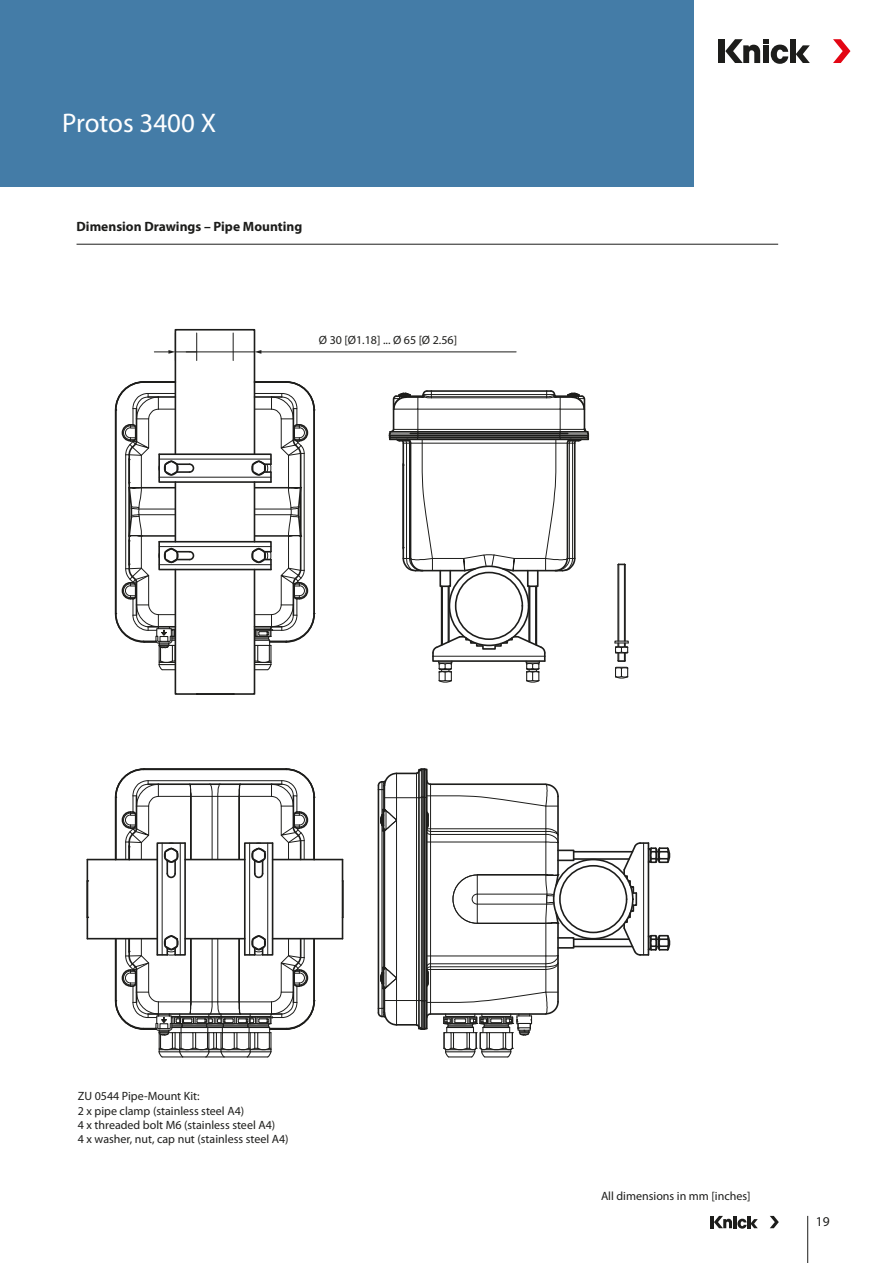
<style>
.page{position:relative;width:893px;height:1263px;background:#fff}
.page>*{position:absolute;margin:0;border:0;box-sizing:border-box;transform-origin:0 0}
.t1{font:27px "Myriad Pro";color:#fff}
.t2{font:700 13.5px "Myriad Pro";color:#1d1d1b}
.t3{font:13.5px "Myriad Pro";color:#1d1d1b}
.t4{font:12px/14.2px "Myriad Pro";color:#1d1d1b}
</style>
<div class="page">
<div style="left:0;top:0;width:693px;height:187px;background:#447ca7"></div>
<div style="left:719px;top:39px;width:6px;height:24px;background:#1d1d1b"></div>
<div style="left:790px;top:39px;width:6px;height:24px;background:#1d1d1b"></div>
<svg style="left:796px;top:45px;width:14px;height:18px"></svg>
<svg style="left:833px;top:39px;width:17px;height:24px"></svg>
<svg style="left:725px;top:39px;width:63px;height:25px"></svg>
<hr style="left:807px;top:1216px;width:1px;height:47px;background:#1d1d1b">
<hr style="left:710px;top:1216px;width:4px;height:12px;background:#1d1d1b">
<svg style="left:770px;top:1216px;width:9px;height:12px"></svg>
<svg style="left:714px;top:1216px;width:44px;height:12px"></svg>
<svg style="left:114px;top:380px;width:202px;height:291px"></svg>
<hr style="left:254px;top:482px;width:1px;height:60px;background:#1d1d1b">
<div style="left:175px;top:329px;width:80px;height:126px;border:2px solid #1d1d1b"></div>
<hr style="left:175px;top:482px;width:1px;height:60px;background:#1d1d1b">
<div style="left:175px;top:569px;width:80px;height:126px;border:2px solid #1d1d1b"></div>
<div style="left:439px;top:570px;width:12px;height:17px;border:2px solid #1d1d1b"></div>
<div style="left:527px;top:570px;width:12px;height:17px;border:2px solid #1d1d1b"></div>
<svg style="left:388px;top:390px;width:202px;height:182px"></svg>
<hr style="left:402px;top:465px;width:2px;height:83px;background:#1d1d1b">
<hr style="left:536px;top:586px;width:1px;height:59px;background:#1d1d1b">
<hr style="left:528px;top:586px;width:2px;height:56px;background:#1d1d1b">
<hr style="left:448px;top:586px;width:2px;height:56px;background:#1d1d1b">
<hr style="left:441px;top:586px;width:1px;height:59px;background:#1d1d1b">
<svg style="left:432px;top:635px;width:114px;height:47px"></svg>
<div style="left:449px;top:565px;width:80px;height:81px;border:2px solid #1d1d1b;border-radius:50%"></div>
<div style="left:455px;top:572px;width:68px;height:68px;border:2px solid #1d1d1b;border-radius:50%"></div>
<div style="left:614px;top:640px;width:15px;height:3px;border:1px solid #1d1d1b"></div>
<svg style="left:617px;top:563px;width:9px;height:3px"></svg>
<hr style="left:625px;top:565px;width:1px;height:76px;background:#1d1d1b">
<hr style="left:617px;top:565px;width:1px;height:76px;background:#1d1d1b">
<svg style="left:114px;top:768px;width:202px;height:290px"></svg>
<hr style="left:180px;top:843px;width:1px;height:112px;background:#1d1d1b">
<hr style="left:162px;top:843px;width:1px;height:112px;background:#1d1d1b">
<hr style="left:87px;top:859px;width:1px;height:80px;background:#1d1d1b">
<hr style="left:342px;top:859px;width:1px;height:80px;background:#1d1d1b">
<hr style="left:87px;top:859px;width:70px;height:1px;background:#1d1d1b">
<hr style="left:185px;top:859px;width:60px;height:1px;background:#1d1d1b">
<hr style="left:273px;top:859px;width:69px;height:1px;background:#1d1d1b">
<hr style="left:87px;top:938px;width:70px;height:1px;background:#1d1d1b">
<hr style="left:185px;top:938px;width:60px;height:1px;background:#1d1d1b">
<hr style="left:273px;top:938px;width:69px;height:1px;background:#1d1d1b">
<hr style="left:342px;top:881px;width:2px;height:36px;background:#1d1d1b">
<div style="left:557px;top:937px;width:17px;height:12px;border:2px solid #1d1d1b"></div>
<div style="left:557px;top:849px;width:17px;height:12px;border:2px solid #1d1d1b"></div>
<svg style="left:377px;top:768px;width:184px;height:290px"></svg>
<hr style="left:574px;top:851px;width:58px;height:1px;background:#1d1d1b">
<hr style="left:574px;top:858px;width:55px;height:2px;background:#1d1d1b">
<hr style="left:574px;top:938px;width:55px;height:2px;background:#1d1d1b">
<hr style="left:574px;top:946px;width:58px;height:1px;background:#1d1d1b">
<svg style="left:622px;top:842px;width:48px;height:114px"></svg>
<hr style="left:643px;top:843px;width:1px;height:112px;background:#1d1d1b">
<hr style="left:648px;top:843px;width:1px;height:112px;background:#1d1d1b">
<div style="left:559px;top:865px;width:68px;height:68px;border:2px solid #1d1d1b;border-radius:50%"></div>
<div style="left:553px;top:859px;width:81px;height:80px;border:2px solid #1d1d1b;border-radius:50%"></div>
<hr style="left:535px;top:586px;width:1px;height:59px;background:#1d1d1b">
<hr style="left:529px;top:586px;width:1px;height:56px;background:#1d1d1b">
<hr style="left:448px;top:586px;width:1px;height:56px;background:#1d1d1b">
<hr style="left:442px;top:586px;width:1px;height:59px;background:#1d1d1b">
<svg style="left:614px;top:642px;width:15px;height:36px"></svg>
<hr style="left:624px;top:564px;width:1px;height:77px;background:#1d1d1b">
<hr style="left:618px;top:564px;width:1px;height:77px;background:#1d1d1b">
<svg style="left:186px;top:333px;width:11px;height:27px"></svg>
<svg style="left:233px;top:333px;width:1px;height:27px"></svg>
<hr style="left:175px;top:352px;width:79px;height:1px;background:#1d1d1b">
<svg style="left:154px;top:333px;width:22px;height:27px"></svg>
<hr style="left:260px;top:352px;width:256px;height:1px;background:#1d1d1b">
<svg style="left:254px;top:333px;width:7px;height:27px"></svg>
<hr style="left:77px;top:244px;width:701px;height:1px;background:#1d1d1b">
<h1 class="t1" style="left:62px;top:113px;width:155px">Protos 3400 X</h1>
<p class="t2" style="left:77px;top:221px;width:227px">Dimension Drawings – Pipe Mounting</p>
<p class="t4" style="left:319px;top:334px;width:140px">Ø 30 [Ø1.18] ... Ø 65 [Ø 2.56]</p>
<p class="t4" style="left:78px;top:1090px;width:212px">ZU 0544 Pipe-Mount Kit:<br>2 x pipe clamp (stainless steel A4)<br>4 x threaded bolt M6 (stainless steel A4)<br>4 x washer, nut, cap nut (stainless steel A4)</p>
<p class="t4" style="left:601px;top:1189px;width:151px">All dimensions in mm [inches]</p>
<p class="t3" style="left:816px;top:1216px;width:15px">19</p>
</div>
